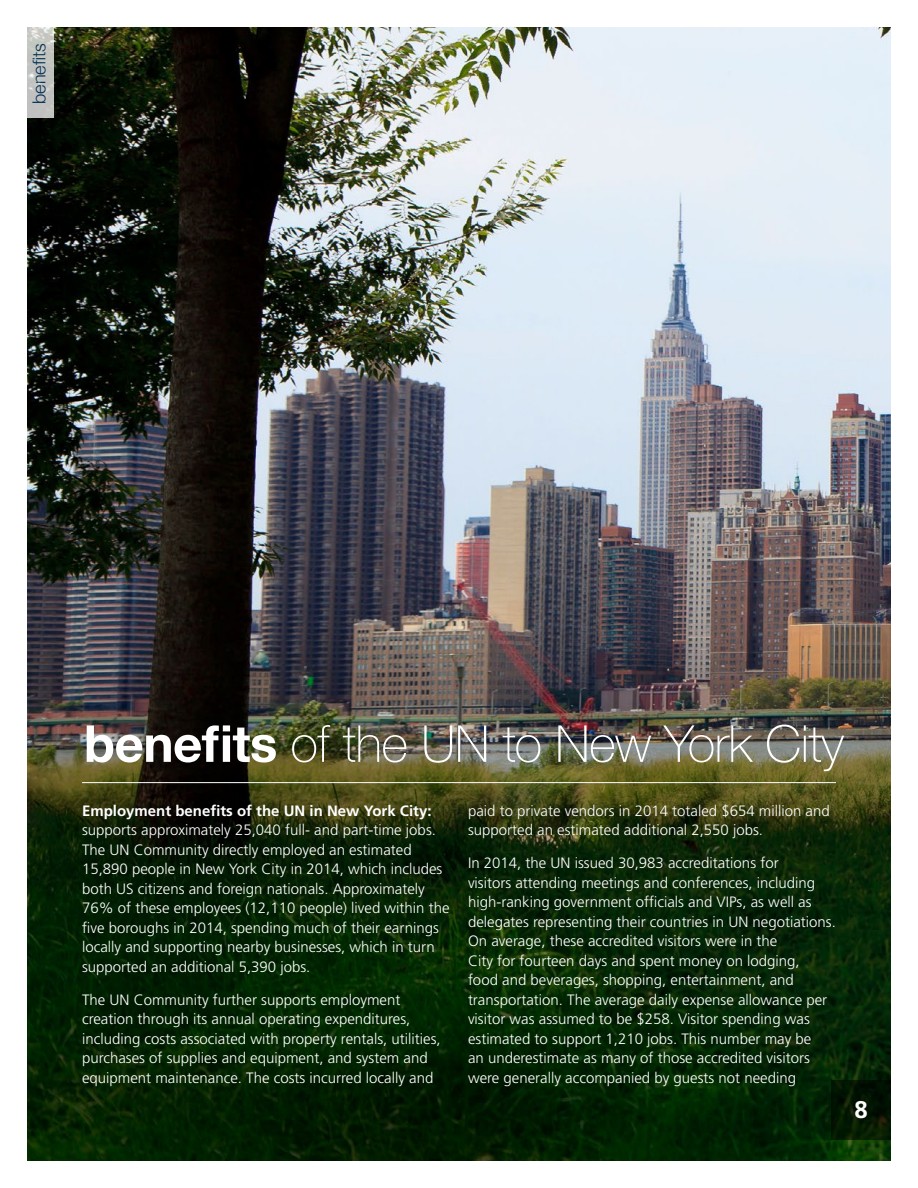
<style>
.page{position:relative;width:918px;height:1188px;background:#fff}
.page>*{position:absolute;margin:0;border:0;box-sizing:border-box;transform-origin:0 0}
.t1{font:100 51px "Helvetica Neue";letter-spacing:-.01em;color:#fff}
.t2{font:700 24px "Frutiger";color:#fff}
.t3{font:300 18px "Helvetica Neue";color:#003c6f}
.t4{font:300 15px/19.5px "Frutiger";color:#fff}
.t5{font:700 15px "Frutiger";color:#fff}
.s1{font-weight:700}
</style>
<div class="page">
<img style="left:27px;top:27px;width:864px;height:1134px">
<hr style="left:82px;top:782px;width:754px;height:1px;background:#fff">
<svg style="left:27px;top:27px;width:27px;height:91px;background:#c4c6c3"></svg>
<svg style="left:831px;top:1080px;width:60px;height:60px;background:#041702"></svg>
<p class="t3" style="left:25px;top:104px;width:62px;rotate:-90deg">benefits</p>
<h1 class="t1" style="left:84px;top:705px;width:761px"><span class="s1">benefits</span> of the UN to New York City</h1>
<p class="t5" style="left:82px;top:802px;width:351px">Employment benefits of the UN in New York City:</p>
<p class="t4" style="left:82px;top:820px;width:369px">supports approximately 25,040 full- and part-time jobs.<br>The UN Community directly employed an estimated 15,890 people in New York City in 2014, which includes both US citizens and foreign nationals. Approximately 76% of these employees (12,110 people) lived within the five boroughs in 2014, spending much of their earnings locally and supporting nearby businesses, which in turn supported an additional 5,390 jobs.</p>
<p class="t4" style="left:82px;top:990px;width:360px">The UN Community further supports employment creation through its annual operating expenditures, including costs associated with property rentals, utilities, purchases of supplies and equipment, and system and equipment maintenance. The costs incurred locally and</p>
<p class="t4" style="left:468px;top:801px;width:363px">paid to private vendors in 2014 totaled $654 million and supported an estimated additional 2,550 jobs.</p>
<p class="t4" style="left:468px;top:853px;width:369px">In 2014, the UN issued 30,983 accreditations for<br>visitors attending meetings and conferences, including high-ranking government officials and VIPs, as well as delegates representing their countries in UN negotiations.<br>On average, these accredited visitors were in the<br>City for fourteen days and spent money on lodging,<br>food and beverages, shopping, entertainment, and transportation. The average daily expense allowance per visitor was assumed to be $258. Visitor spending was estimated to support 1,210 jobs. This number may be<br>an underestimate as many of those accredited visitors were generally accompanied by guests not needing</p>
<h2 class="t2" style="left:854px;top:1096px;width:15px">8</h2>
</div>
